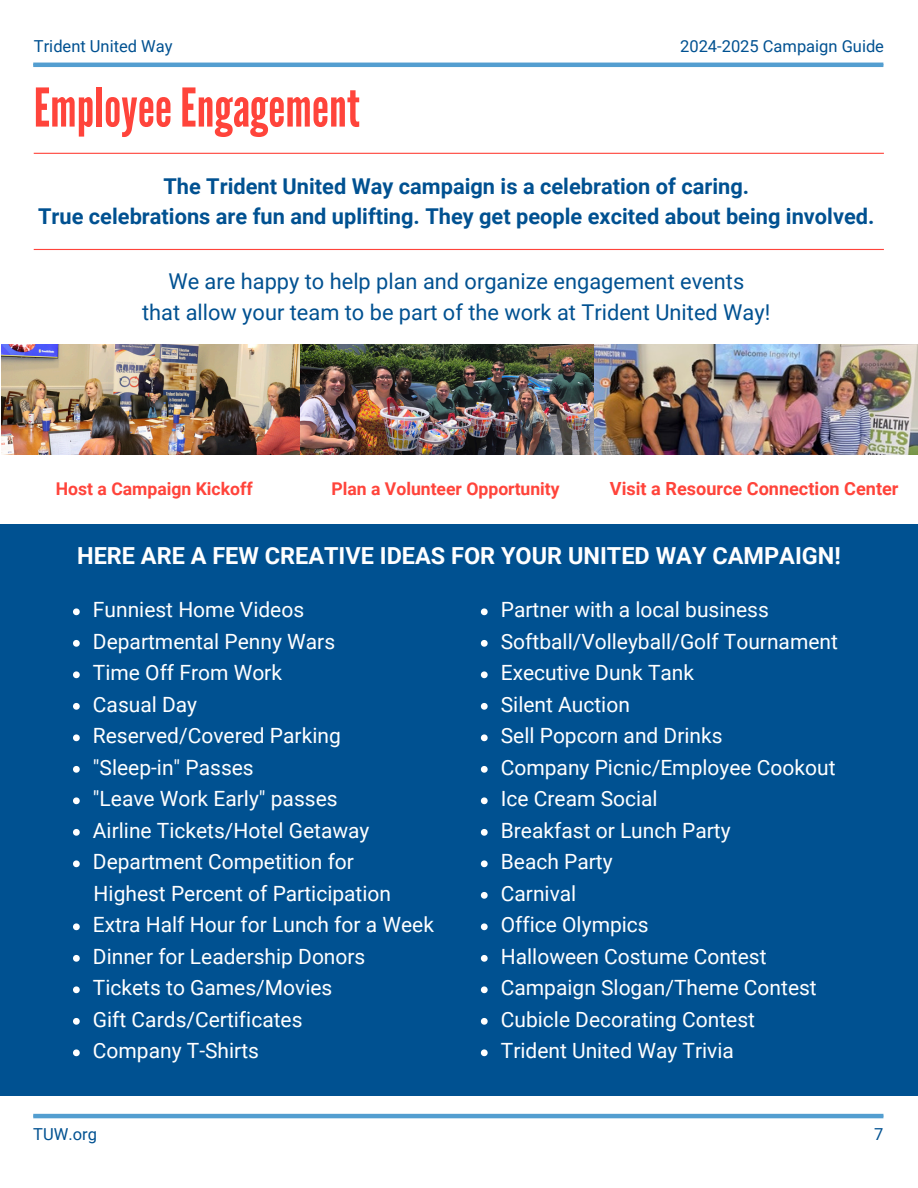
<style>
.page{position:relative;width:918px;height:1188px;background:#fff}
.page>*{position:absolute;margin:0;border:0;box-sizing:border-box;transform-origin:0 0}
.t1{font:53.25px "League Gothic";color:#ff443b}
.t2{font:700 23.55px "Roboto";color:#fff}
.t3{font:700 21.75px/30.3px "Roboto";color:#005191;text-align:center}
.t4{font:21.75px/30.3px "Roboto";color:#005191;text-align:center}
.t5{font:21px "Roboto";color:#fff}
.t6{font:700 18.15px "Roboto";color:#ff443b}
.t7{font:700 17.55px "Roboto";color:#ff443b}
.t8{font:16.5px "Roboto";color:#005191}
</style>
<div class="page">
<hr style="left:34px;top:153px;width:850px;height:1px;background:#ff443b">
<img style="left:1px;top:344px;width:300px;height:111px">
<img style="left:301px;top:344px;width:294px;height:111px">
<img style="left:595px;top:344px;width:323px;height:111px">
<div style="left:0;top:524px;width:918px;height:572px;background:#005191"></div>
<hr style="left:34px;top:249px;width:850px;height:1px;background:#ff443b">
<svg style="left:481px;top:608px;width:7px;height:7px"></svg>
<svg style="left:481px;top:640px;width:7px;height:7px"></svg>
<svg style="left:481px;top:671px;width:7px;height:7px"></svg>
<svg style="left:481px;top:703px;width:7px;height:7px"></svg>
<svg style="left:481px;top:734px;width:7px;height:7px"></svg>
<svg style="left:481px;top:766px;width:7px;height:7px"></svg>
<svg style="left:481px;top:797px;width:7px;height:7px"></svg>
<svg style="left:481px;top:829px;width:7px;height:7px"></svg>
<svg style="left:481px;top:860px;width:7px;height:7px"></svg>
<svg style="left:481px;top:892px;width:7px;height:7px"></svg>
<svg style="left:481px;top:923px;width:7px;height:7px"></svg>
<svg style="left:481px;top:955px;width:7px;height:7px"></svg>
<svg style="left:481px;top:986px;width:7px;height:7px"></svg>
<svg style="left:481px;top:1018px;width:7px;height:7px"></svg>
<svg style="left:481px;top:1049px;width:7px;height:7px"></svg>
<svg style="left:73px;top:608px;width:7px;height:7px"></svg>
<svg style="left:73px;top:640px;width:7px;height:7px"></svg>
<svg style="left:73px;top:671px;width:7px;height:7px"></svg>
<svg style="left:73px;top:703px;width:7px;height:7px"></svg>
<svg style="left:73px;top:734px;width:7px;height:7px"></svg>
<svg style="left:73px;top:766px;width:7px;height:7px"></svg>
<svg style="left:73px;top:797px;width:7px;height:7px"></svg>
<svg style="left:73px;top:829px;width:7px;height:7px"></svg>
<svg style="left:73px;top:860px;width:7px;height:7px"></svg>
<svg style="left:73px;top:923px;width:7px;height:7px"></svg>
<svg style="left:73px;top:955px;width:7px;height:7px"></svg>
<svg style="left:73px;top:986px;width:7px;height:7px"></svg>
<svg style="left:73px;top:1018px;width:7px;height:7px"></svg>
<svg style="left:73px;top:1049px;width:7px;height:7px"></svg>
<hr style="left:33px;top:63px;width:850px;height:4px;background:#539ed0">
<hr style="left:33px;top:1114px;width:850px;height:4px;background:#539ed0">
<h3 class="t8" style="left:34px;top:36px;width:140px">Trident United Way</h3>
<h4 class="t8" style="left:680px;top:36px;width:205px">2024-2025 Campaign Guide</h4>
<p class="t1" style="left:34px;top:77px;width:328px">EmployeeEngagement</p>
<p class="t3" style="left:38px;top:171px;width:838px">The Trident United Way campaign is a celebration of caring.<br>True celebrations are fun and uplifting. They get people excited about being involved.</p>
<p class="t4" style="left:142px;top:267px;width:630px">We are happy to help plan and organize engagement events<br>that allow your team to be part of the work at Trident United Way!</p>
<p class="t7" style="left:56px;top:479px;width:198px">Host a Campaign Kickoff</p>
<p class="t7" style="left:331px;top:479px;width:230px">Plan a Volunteer Opportunity</p>
<p class="t6" style="left:610px;top:478px;width:290px">Visit a Resource Connection Center</p>
<p class="t2" style="left:77px;top:542px;width:765px">HERE ARE A FEW CREATIVE IDEAS FOR YOUR UNITED WAY CAMPAIGN!</p>
<p class="t5" style="left:93px;top:598px;width:213px">Funniest Home Videos</p>
<p class="t5" style="left:93px;top:629px;width:244px">Departmental Penny Wars</p>
<p class="t5" style="left:93px;top:661px;width:191px">Time Off From Work</p>
<p class="t5" style="left:93px;top:692px;width:106px">Casual Day</p>
<p class="t5" style="left:93px;top:724px;width:249px">Reserved/Covered Parking</p>
<p class="t5" style="left:93px;top:755px;width:162px">"Sleep‑in" Passes</p>
<p class="t5" style="left:93px;top:787px;width:246px">"Leave Work Early" passes</p>
<p class="t5" style="left:93px;top:818px;width:278px">Airline Tickets/Hotel Getaway</p>
<p class="t5" style="left:93px;top:850px;width:263px">Department Competition for</p>
<p class="t5" style="left:94px;top:881px;width:299px">Highest Percent of Participation</p>
<p class="t5" style="left:93px;top:913px;width:343px">Extra Half Hour for Lunch for a Week</p>
<p class="t5" style="left:93px;top:944px;width:274px">Dinner for Leadership Donors</p>
<p class="t5" style="left:93px;top:976px;width:241px">Tickets to Games/Movies</p>
<p class="t5" style="left:93px;top:1007px;width:211px">Gift Cards/Certificates</p>
<p class="t5" style="left:93px;top:1039px;width:168px">Company T-Shirts</p>
<p class="t5" style="left:501px;top:598px;width:270px">Partner with a local business</p>
<h6 class="t5" style="left:501px;top:629px;width:339px">Softball/Volleyball/Golf Tournament</h6>
<h6 class="t5" style="left:501px;top:661px;width:195px">Executive Dunk Tank</h6>
<h6 class="t5" style="left:501px;top:692px;width:131px">Silent Auction</h6>
<h2 class="t5" style="left:501px;top:724px;width:223px">Sell Popcorn and Drinks</h2>
<p class="t5" style="left:501px;top:755px;width:336px">Company Picnic/Employee Cookout</p>
<p class="t5" style="left:501px;top:787px;width:158px">Ice Cream Social</p>
<p class="t5" style="left:501px;top:818px;width:231px">Breakfast or Lunch Party</p>
<p class="t5" style="left:501px;top:850px;width:113px">Beach Party</p>
<p class="t5" style="left:501px;top:881px;width:77px">Carnival</p>
<p class="t5" style="left:501px;top:913px;width:149px">Office Olympics</p>
<p class="t5" style="left:501px;top:944px;width:267px">Halloween Costume Contest</p>
<p class="t5" style="left:501px;top:976px;width:318px">Campaign Slogan/Theme Contest</p>
<p class="t5" style="left:501px;top:1007px;width:256px">Cubicle Decorating Contest</p>
<h5 class="t5" style="left:501px;top:1039px;width:235px">Trident United Way Trivia</h5>
<p class="t8" style="left:33px;top:1125px;width:65px">TUW.org</p>
<p class="t8" style="left:874px;top:1125px;width:11px">7</p>
</div>
